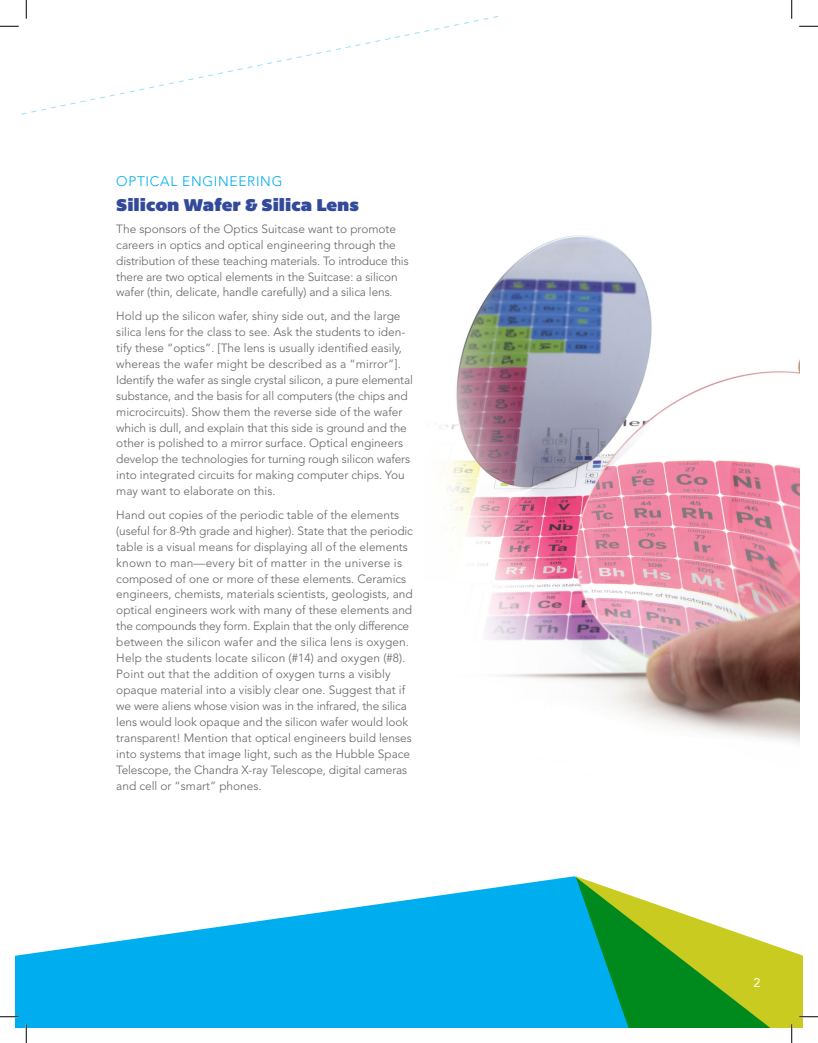
<style>
.page{position:relative;width:818px;height:1043px;background:#fff}
.page>*{position:absolute;margin:0;border:0;box-sizing:border-box;transform-origin:0 0}
.t1{font:17.5px "Bemio";color:#334a9b}
.t2{font:300 13.75px "Avenir LT Std";letter-spacing:.05em;color:#00aeef}
.t3{font:12.5px "Avenir LT Std";color:#fff}
.t4{font:300 11.88px/15.9px "Avenir LT Std";color:#636366}
</style>
<div class="page">
<svg style="left:15px;top:876px;width:560px;height:152px;fill:#00aeef"></svg>
<svg style="left:575px;top:876px;width:227px;height:152px"></svg>
<svg style="left:21px;top:16px;width:478px;height:99px"></svg>
<img style="left:439px;top:235px;width:360px;height:508px">
<svg style="left:0;top:25px;width:19px;height:2px"></svg>
<svg style="left:799px;top:25px;width:19px;height:2px"></svg>
<svg style="left:0;top:1015px;width:19px;height:2px"></svg>
<svg style="left:799px;top:1015px;width:19px;height:2px"></svg>
<svg style="left:25px;top:0;width:2px;height:19px"></svg>
<svg style="left:25px;top:1024px;width:2px;height:18px"></svg>
<svg style="left:791px;top:0;width:1px;height:19px"></svg>
<svg style="left:790px;top:1024px;width:2px;height:18px"></svg>
<p class="t2" style="left:116px;top:173px;width:168px">OPTICAL ENGINEERING</p>
<h1 class="t1" style="left:116px;top:191px;width:244px">Silicon Wafer &amp; Silica Lens</h1>
<p class="t4" style="left:116px;top:221px;width:294px">The sponsors of the Optics Suitcase want to promote careers in optics and optical engineering through the distribution of these teaching materials. To introduce this there are two optical elements in the Suitcase: a silicon wafer (thin, delicate, handle carefully) and a silica lens.</p>
<p class="t4" style="left:116px;top:308px;width:298px">Hold up the silicon wafer, shiny side out, and the large silica lens for the class to see. Ask the students to iden&shy;tify these “optics”. [The lens is usually identified easily, whereas the wafer might be described as a “mirror”].<br>Identify the wafer as single crystal silicon, a pure elemental substance, and the basis for all computers (the chips and microcircuits). Show them the reverse side of the wafer which is dull, and explain that this side is ground and the other is polished to a mirror surface. Optical engineers develop the technologies for turning rough silicon wafers into integrated circuits for making computer chips. You may want to elaborate on this.</p>
<p class="t4" style="left:116px;top:507px;width:298px">Hand out copies of the periodic table of the elements (useful for 8-9th grade and higher). State that the periodic table is a visual means for displaying all of the elements known to man—every bit of matter in the universe is composed of one or more of these elements. Ceramics engineers, chemists, materials scientists, geologists, and optical engineers work with many of these elements and the compounds they form. Explain that the only difference between the silicon wafer and the silica lens is oxygen.<br>Help the students locate silicon (#14) and oxygen (#8).<br>Point out that the addition of oxygen turns a visibly opaque material into a visibly clear one. Suggest that if we were aliens whose vision was in the infrared, the silica lens would look opaque and the silicon wafer would look transparent! Mention that optical engineers build lenses into systems that image light, such as the Hubble Space Telescope, the Chandra X-ray Telescope, digital cameras and cell or “smart” phones.</p>
<p class="t3" style="left:753px;top:975px;width:8px">2</p>
</div>
